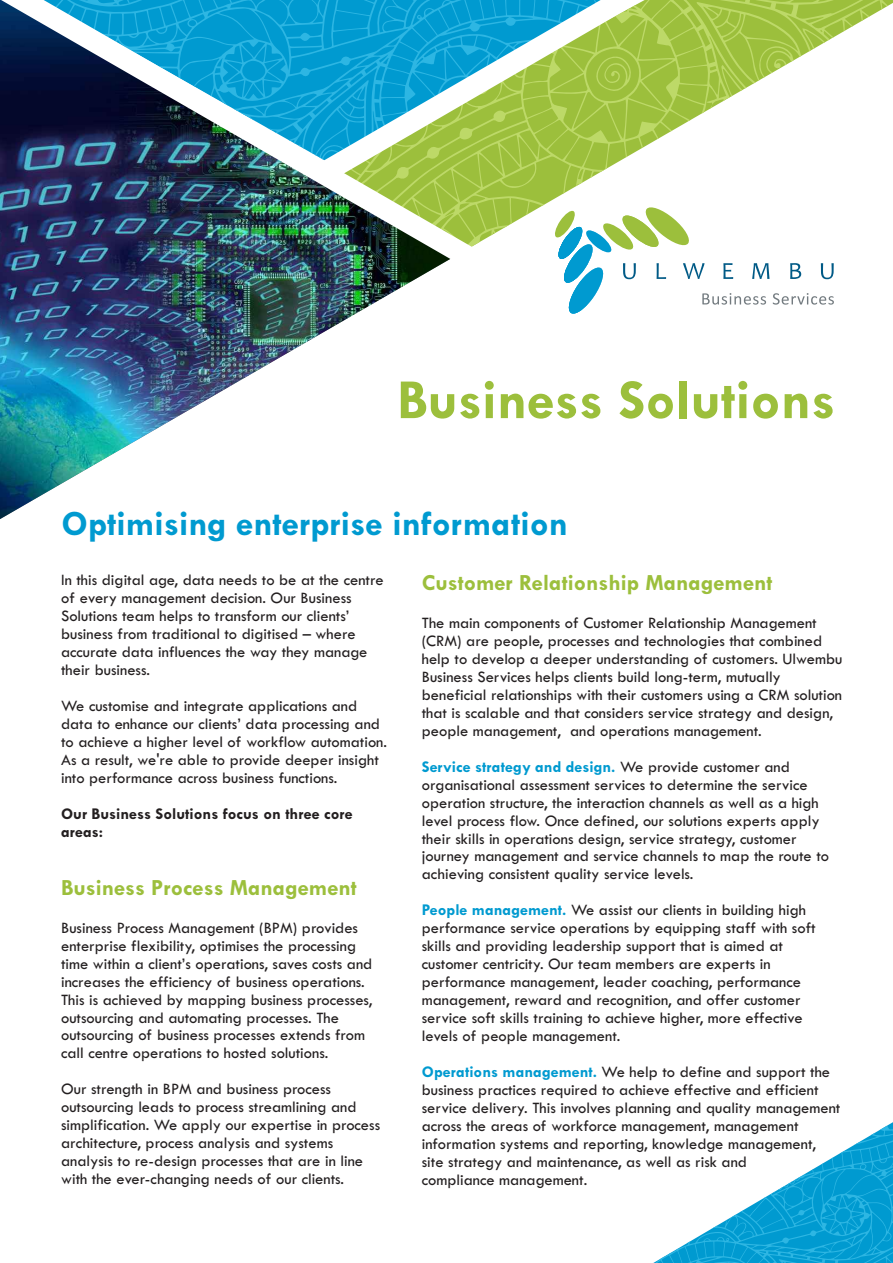
<style>
.page{position:relative;width:893px;height:1263px;background:#fff}
.page>*{position:absolute;margin:0;border:0;box-sizing:border-box;transform-origin:0 0}
.t1{font:700 57px "Tw Cen";color:#9cbf3c}
.t2{font:700 36px "Tw Cen";color:#009ad0}
.t3{font:700 23.25px "Tw Cen";color:#9cbf3c}
.t4{font:16.5px/18px "Tw Cen";color:#231f20}
.t5{font:700 16.5px/18px "Tw Cen";color:#231f20}
.s1{font-weight:700;color:#009ad0}
</style>
<div class="page">
<img style="left:0;top:298px;width:383px;height:221px">
<svg style="left:555px;top:207px;width:279px;height:107px"></svg>
<svg style="left:518px;top:0;width:375px;height:200px"></svg>
<img style="left:0;top:0;width:518px;height:298px">
<svg style="left:653px;top:1122px;width:239px;height:141px"></svg>
<h1 class="t1" style="left:397px;top:379px;width:440px">Business Solutions</h1>
<h2 class="t2" style="left:61px;top:510px;width:508px">Optimising enterprise information</h2>
<p class="t4" style="left:61px;top:572px;width:324px">In this digital age, data needs to be at the centre of every management decision. Our Business Solutions team helps to transform our clients’ business from traditional to digitised – where accurate data influences the way they manage their business.</p>
<p class="t4" style="left:61px;top:698px;width:328px">We customise and integrate applications and data to enhance our clients’ data processing and to achieve a higher level of workflow automation.<br>As a result, we're able to provide deeper insight into performance across business functions.</p>
<p class="t5" style="left:61px;top:806px;width:293px">Our Business Solutions focus on three core areas:</p>
<h3 class="t3" style="left:422px;top:574px;width:352px">Customer Relationship Management</h3>
<p class="t4" style="left:422px;top:615px;width:422px">The main components of Customer Relationship Management (CRM) are people, processes and technologies that combined help to develop a deeper understanding of customers. Ulwembu Business Services helps clients build long-term, mutually beneficial relationships with their customers using a CRM solution that is scalable and that considers service strategy and design, people management, and operations management.</p>
<p class="t4" style="left:422px;top:758px;width:409px"><span class="s1">Service strategy and design.</span> We provide customer and organisational assessment services to determine the service operation structure, the interaction channels as well as a high level process flow. Once defined, our solutions experts apply their skills in operations design, service strategy, customer journey management and service channels to map the route to achieving consistent quality service levels.</p>
<p class="t4" style="left:422px;top:902px;width:395px"><span class="s1">People management.</span> We assist our clients in building high performance service operations by equipping staff with soft skills and providing leadership support that is aimed at customer centricity. Our team members are experts in performance management, leader coaching, performance management, reward and recognition, and offer customer service soft skills training to achieve higher, more effective levels of people management.</p>
<p class="t4" style="left:422px;top:1064px;width:420px"><span class="s1">Operations management.</span> We help to define and support the business practices required to achieve effective and efficient service delivery. This involves planning and quality management across the areas of workforce management, management information systems and reporting, knowledge management, site strategy and maintenance, as well as risk and<br>compliance management.</p>
<h3 class="t3" style="left:61px;top:879px;width:297px">Business Process Management</h3>
<p class="t4" style="left:61px;top:919px;width:313px">Business Process Management (BPM) provides enterprise flexibility, optimises the processing time within a client’s operations, saves costs and increases the efficiency of business operations.<br>This is achieved by mapping business processes, outsourcing and automating processes. The outsourcing of business processes extends from call centre operations to hosted solutions.</p>
<p class="t4" style="left:61px;top:1081px;width:321px">Our strength in BPM and business process outsourcing leads to process streamlining and simplification. We apply our expertise in process architecture, process analysis and systems analysis to re-design processes that are in line with the ever-changing needs of our clients.</p>
</div>
